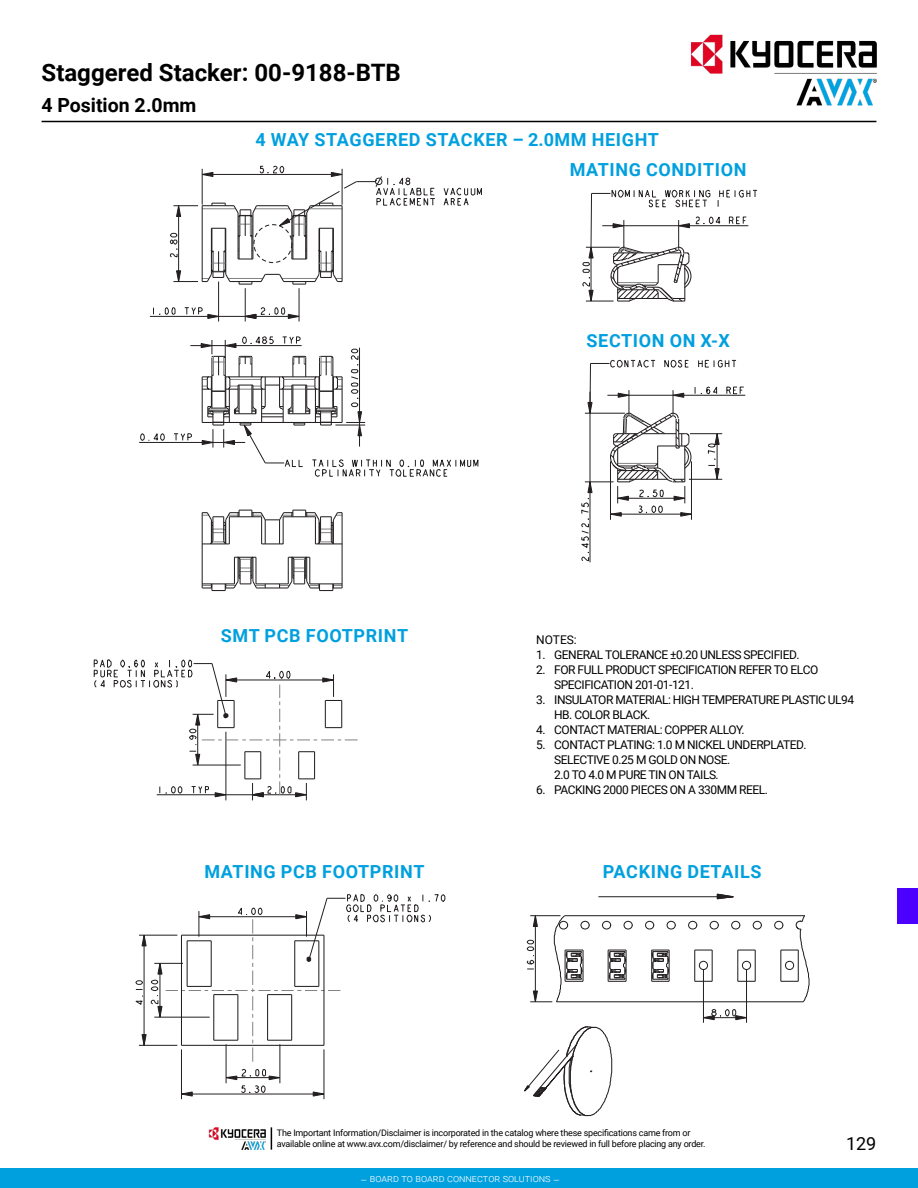
<style>
.page{position:relative;width:918px;height:1188px;background:#fff}
.page>*{position:absolute;margin:0;border:0;box-sizing:border-box;transform-origin:0 0}
.t1{font:700 24px "Roboto";color:#000}
.t2{font:700 19.5px "Roboto";color:#000}
.t3{font:700 18px/30px "Roboto";letter-spacing:.035em;color:#00a0df}
.t4{font:18px "Roboto";color:#000}
.t5{font:12px/15px "Roboto";letter-spacing:-.04em;color:#000}
.t6{font:300 10.5px "Roboto";color:#fff}
.t7{font:9px/10.8px "Roboto";letter-spacing:-.025em;color:#000}
</style>
<div class="page">
<hr style="left:42px;top:121px;width:834px;height:1px;background:#000">
<div style="left:897px;top:888px;width:21px;height:35px;background:#4c00ff"></div>
<svg style="left:704px;top:1009px;width:42px;height:11px"></svg>
<hr style="left:703px;top:1017px;width:44px;height:1px;background:#231f20">
<hr style="left:703px;top:969px;width:1px;height:54px;background:#231f20">
<hr style="left:746px;top:969px;width:1px;height:54px;background:#231f20">
<hr style="left:598px;top:896px;width:135px;height:1px;background:#231f20">
<svg style="left:717px;top:894px;width:17px;height:5px"></svg>
<hr style="left:583px;top:950px;width:1px;height:31px;background:#231f20">
<hr style="left:626px;top:950px;width:1px;height:31px;background:#231f20">
<hr style="left:556px;top:1001px;width:247px;height:1px;background:#231f20">
<svg style="left:695px;top:981px;width:17px;height:1px"></svg>
<svg style="left:738px;top:981px;width:17px;height:1px"></svg>
<hr style="left:669px;top:950px;width:1px;height:31px;background:#231f20">
<svg style="left:738px;top:950px;width:17px;height:1px"></svg>
<svg style="left:695px;top:950px;width:17px;height:1px"></svg>
<hr style="left:694px;top:950px;width:1px;height:31px;background:#231f20">
<hr style="left:712px;top:950px;width:1px;height:31px;background:#231f20">
<hr style="left:565px;top:915px;width:240px;height:1px;background:#231f20">
<hr style="left:737px;top:950px;width:1px;height:31px;background:#231f20">
<hr style="left:755px;top:950px;width:1px;height:31px;background:#231f20">
<hr style="left:780px;top:950px;width:1px;height:31px;background:#231f20">
<div style="left:688px;top:921px;width:9px;height:9px;border:1px solid #231f20;border-radius:50%"></div>
<div style="left:645px;top:921px;width:9px;height:9px;border:1px solid #231f20;border-radius:50%"></div>
<div style="left:667px;top:921px;width:9px;height:9px;border:1px solid #231f20;border-radius:50%"></div>
<div style="left:602px;top:921px;width:9px;height:9px;border:1px solid #231f20;border-radius:50%"></div>
<div style="left:624px;top:921px;width:9px;height:9px;border:1px solid #231f20;border-radius:50%"></div>
<div style="left:580px;top:921px;width:10px;height:9px;border:1px solid #231f20;border-radius:50%"></div>
<div style="left:742px;top:961px;width:9px;height:9px;border:1px solid #231f20;border-radius:50%"></div>
<div style="left:699px;top:961px;width:9px;height:9px;border:1px solid #231f20;border-radius:50%"></div>
<div style="left:774px;top:921px;width:9px;height:9px;border:1px solid #231f20;border-radius:50%"></div>
<div style="left:731px;top:921px;width:9px;height:9px;border:1px solid #231f20;border-radius:50%"></div>
<div style="left:753px;top:921px;width:9px;height:9px;border:1px solid #231f20;border-radius:50%"></div>
<div style="left:710px;top:921px;width:9px;height:9px;border:1px solid #231f20;border-radius:50%"></div>
<svg style="left:524px;top:1026px;width:89px;height:90px"></svg>
<svg style="left:651px;top:950px;width:18px;height:32px"></svg>
<svg style="left:608px;top:950px;width:18px;height:32px"></svg>
<svg style="left:781px;top:915px;width:29px;height:88px"></svg>
<svg style="left:526px;top:915px;width:57px;height:88px"></svg>
<svg style="left:225px;top:1069px;width:55px;height:24px"></svg>
<svg style="left:182px;top:1091px;width:11px;height:6px"></svg>
<svg style="left:313px;top:1091px;width:11px;height:6px"></svg>
<hr style="left:181px;top:1094px;width:143px;height:1px;background:#231f20">
<hr style="left:226px;top:1077px;width:54px;height:1px;background:#231f20">
<hr style="left:181px;top:1049px;width:1px;height:50px;background:#231f20">
<hr style="left:226px;top:1044px;width:1px;height:39px;background:#231f20">
<hr style="left:280px;top:1044px;width:1px;height:39px;background:#231f20">
<hr style="left:324px;top:1049px;width:1px;height:50px;background:#231f20">
<svg style="left:135px;top:894px;width:310px;height:168px"></svg>
<svg style="left:94px;top:659px;width:264px;height:141px"></svg>
<svg style="left:582px;top:189px;width:175px;height:113px"></svg>
<hr style="left:590px;top:392px;width:1px;height:170px;background:#231f20">
<hr style="left:607px;top:395px;width:138px;height:1px;background:#231f20">
<svg style="left:581px;top:359px;width:163px;height:202px"></svg>
<svg style="left:174px;top:433px;width:18px;height:8px"></svg>
<svg style="left:140px;top:433px;width:25px;height:8px"></svg>
<svg style="left:153px;top:307px;width:23px;height:8px"></svg>
<svg style="left:185px;top:307px;width:33px;height:12px"></svg>
<svg style="left:246px;top:307px;width:53px;height:12px"></svg>
<svg style="left:443px;top:187px;width:39px;height:19px"></svg>
<hr style="left:139px;top:442px;width:106px;height:1px;background:#231f20">
<hr style="left:190px;top:345px;width:112px;height:1px;background:#231f20">
<hr style="left:150px;top:316px;width:149px;height:1px;background:#231f20">
<hr style="left:218px;top:282px;width:1px;height:40px;background:#231f20">
<hr style="left:245px;top:288px;width:1px;height:34px;background:#231f20">
<hr style="left:299px;top:288px;width:1px;height:34px;background:#231f20">
<hr style="left:202px;top:513px;width:1px;height:75px;background:#231f20">
<hr style="left:256px;top:587px;width:32px;height:2px;background:#231f20">
<hr style="left:256px;top:583px;width:32px;height:1px;background:#231f20">
<hr style="left:342px;top:513px;width:1px;height:75px;background:#231f20">
<svg style="left:202px;top:510px;width:140px;height:35px"></svg>
<svg style="left:202px;top:556px;width:64px;height:35px"></svg>
<svg style="left:279px;top:556px;width:63px;height:35px"></svg>
<svg style="left:201px;top:336px;width:277px;height:141px"></svg>
<svg style="left:170px;top:166px;width:265px;height:119px"></svg>
<img style="left:209px;top:1127px;width:57px;height:23px">
<svg style="left:271px;top:1127px;width:1px;height:23px"></svg>
<img style="left:669px;top:34px;width:208px;height:87px">
<div style="left:0;top:1169px;width:918px;height:19px;background:#00a0df"></div>
<h1 class="t1" style="left:42px;top:56px;width:361px">Staggered Stacker: 00-9188-BTB</h1>
<h2 class="t2" style="left:42px;top:92px;width:156px">4 Position 2.0mm</h2>
<h3 class="t3" style="left:570px;top:123px;width:178px;text-indent:-314px">4 WAY STAGGERED STACKER – 2.0MM HEIGHT<br>MATING CONDITION</h3>
<h3 class="t3" style="left:221px;top:620px;width:189px">SMT PCB FOOTPRINT</h3>
<h3 class="t3" style="left:587px;top:325px;width:145px">SECTION ON X-X</h3>
<p class="t5" style="left:536px;top:632px;width:42px">NOTES:</p>
<p class="t5" style="left:536px;top:647px;width:265px">1. GENERAL TOLERANCE ±0.20 UNLESS SPECIFIED.</p>
<p class="t5" style="left:554px;top:662px;width:266px;text-indent:-18px">2. FOR FULL PRODUCT SPECIFICATION REFER TO ELCO<br>SPECIFICATION 201-01-121.</p>
<p class="t5" style="left:554px;top:692px;width:301px;text-indent:-18px">3. INSULATOR MATERIAL: HIGH TEMPERATURE PLASTIC UL94<br>HB. COLOR BLACK.</p>
<p class="t5" style="left:536px;top:722px;width:210px">4. CONTACT MATERIAL: COPPER ALLOY.</p>
<p class="t5" style="left:554px;top:737px;width:254px;text-indent:-18px">5. CONTACT PLATING: 1.0 M NICKEL UNDERPLATED.<br>SELECTIVE 0.25 M GOLD ON NOSE.<br>2.0 TO 4.0 M PURE TIN ON TAILS.</p>
<p class="t5" style="left:536px;top:782px;width:233px">6. PACKING 2000 PIECES ON A 330MM REEL.</p>
<h3 class="t3" style="left:205px;top:856px;width:222px">MATING PCB FOOTPRINT</h3>
<h3 class="t3" style="left:603px;top:856px;width:160px">PACKING DETAILS</h3>
<p class="t7" style="left:277px;top:1127px;width:430px">The Important Information/Disclaimer is incorporated in the catalog where these specifications came from or available online at www.avx.com/disclaimer/ by reference and should be reviewed in full before placing any order.</p>
<p class="t6" style="left:361px;top:1171px;width:201px">– BOARD TO BOARD CONNECTOR SOLUTIONS –</p>
<h3 class="t4" style="left:846px;top:1131px;width:32px">129</h3>
</div>
